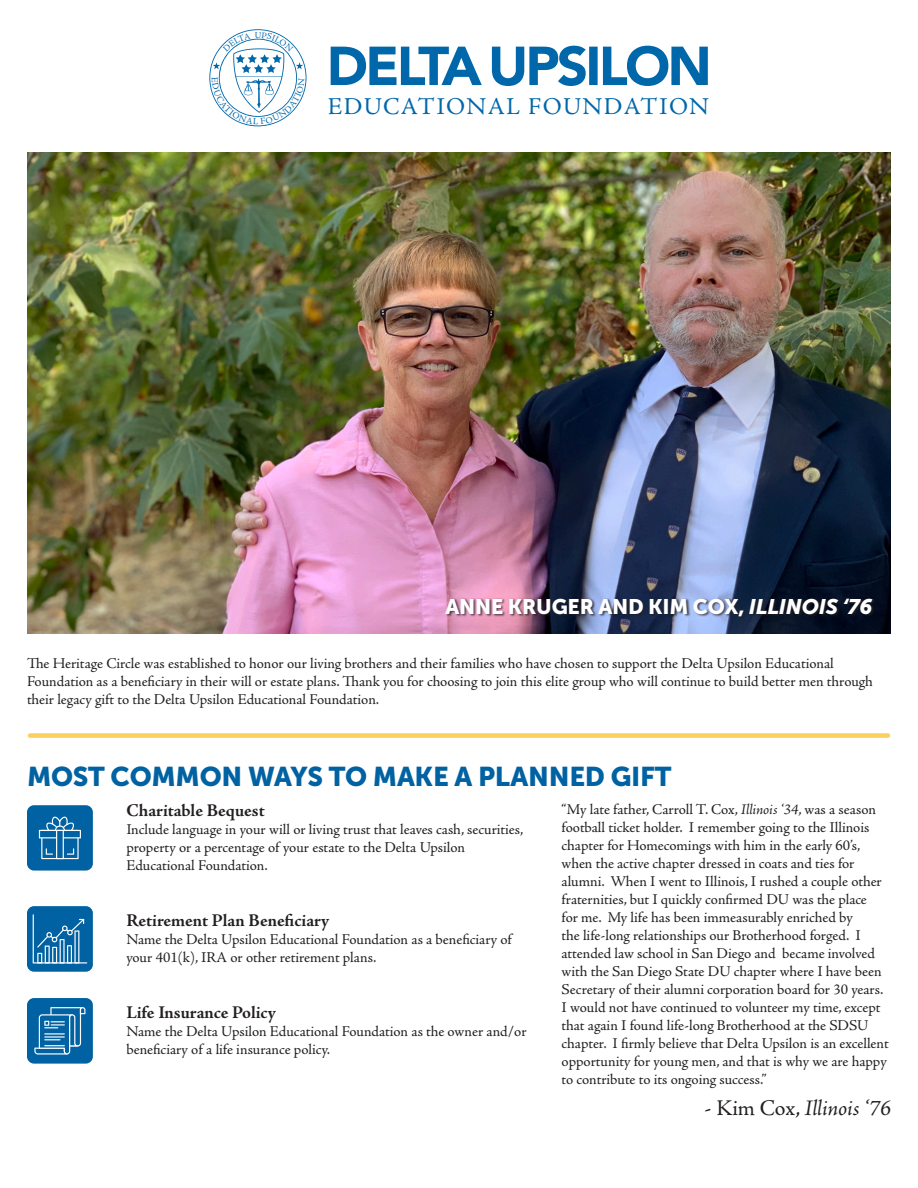
<style>
.page{position:relative;width:918px;height:1188px;background:#fff}
.page>*{position:absolute;margin:0;border:0;box-sizing:border-box;transform-origin:0 0}
.t1{font:27px "Museo Sans 900";letter-spacing:-.01em;color:#0062a2}
.t2{font:24.3px "Adobe Jenson Pro";letter-spacing:.055em;color:#0067aa}
.t3{font:italic 22.5px "Adobe Jenson Pro";letter-spacing:-.005em;color:#231f20}
.t4{font:21px "Museo Sans 900";letter-spacing:-.01em;color:#fff}
.t5{font:700 18px "Adobe Jenson Pro";letter-spacing:-.005em;color:#231f20}
.t6{font:15px/18px "Adobe Jenson Pro";letter-spacing:-.005em;color:#231f20}
.t7{font:8.85px "Adobe Jenson Pro";color:#0067aa}
.s1{font-style:italic}
.s2{font-style:normal}
</style>
<div class="page">
<svg style="left:331px;top:46px;width:377px;height:40px"></svg>
<img style="left:27px;top:152px;width:864px;height:481px">
<div style="left:30px;top:733px;width:858px;height:5px;background:#fcce5c"></div>
<div style="left:446px;top:598px;width:430px;height:21px;background:#231f20;opacity:.75"></div>
<div style="left:27px;top:906px;width:66px;height:66px;background:#0062a2;border-radius:7px"></div>
<svg style="left:33px;top:914px;width:54px;height:49px"></svg>
<div style="left:27px;top:998px;width:66px;height:66px;background:#0062a2;border-radius:7px"></div>
<svg style="left:34px;top:1007px;width:51px;height:48px"></svg>
<div style="left:27px;top:805px;width:66px;height:66px;background:#0062a2;border-radius:7px"></div>
<svg style="left:39px;top:816px;width:42px;height:43px"></svg>
<svg style="left:209px;top:29px;width:98px;height:98px"></svg>
<p class="t7" style="left:255px;top:30px;width:8px">U</p>
<p class="t2" style="left:328px;top:93px;width:383px">EDUCATIONAL FOUNDATION</p>
<p class="t4" style="left:446px;top:594px;width:429px">ANNE KRUGER AND KIM COX, <span class="s1">ILLINOIS ‘76</span></p>
<p class="t6" style="left:27px;top:655px;width:847px">The Heritage Circle was established to honor our living brothers and their families who have chosen to support the Delta Upsilon Educational<br>Foundation as a beneficiary in their will or estate plans. Thank you for choosing to join this elite group who will continue to build better men through their legacy gift to the Delta Upsilon Educational Foundation.</p>
<p class="t1" style="left:27px;top:761px;width:646px">MOST COMMON WAYS TO MAKE A PLANNED GIFT</p>
<p class="t5" style="left:126px;top:800px;width:140px">Charitable Bequest</p>
<p class="t6" style="left:126px;top:820px;width:399px">Include language in your will or living trust that leaves cash, securities, property or a percentage of your estate to the Delta Upsilon<br>Educational Foundation.</p>
<p class="t6" style="left:562px;top:800px;width:329px">“My late father, Carroll T. Cox, <span class="s1">Illinois ‘34</span>, was a season football ticket holder. I remember going to the Illinois chapter for Homecomings with him in the early 60’s, when the active chapter dressed in coats and ties for alumni. When I went to Illinois, I rushed a couple other fraternities, but I quickly confirmed DU was the place<br>for me. My life has been immeasurably enriched by<br>the life-long relationships our Brotherhood forged. I attended law school in San Diego and became involved with the San Diego State DU chapter where I have been Secretary of their alumni corporation board for 30 years.<br>I would not have continued to volunteer my time, except that again I found life-long Brotherhood at the SDSU chapter. I firmly believe that Delta Upsilon is an excellent opportunity for young men, and that is why we are happy to contribute to its ongoing success.”</p>
<p class="t3" style="left:704px;top:1095px;width:188px"><span class="s2">- Kim Cox,</span> Illinois ‘76</p>
<p class="t5" style="left:126px;top:910px;width:205px">Retirement Plan Beneficiary</p>
<p class="t6" style="left:126px;top:931px;width:387px">Name the Delta Upsilon Educational Foundation as a beneficiary of your 401(k), IRA or other retirement plans.</p>
<p class="t5" style="left:126px;top:1002px;width:151px">Life Insurance Policy</p>
<p class="t6" style="left:126px;top:1022px;width:402px">Name the Delta Upsilon Educational Foundation as the owner and/or beneficiary of a life insurance policy.</p>
</div>
